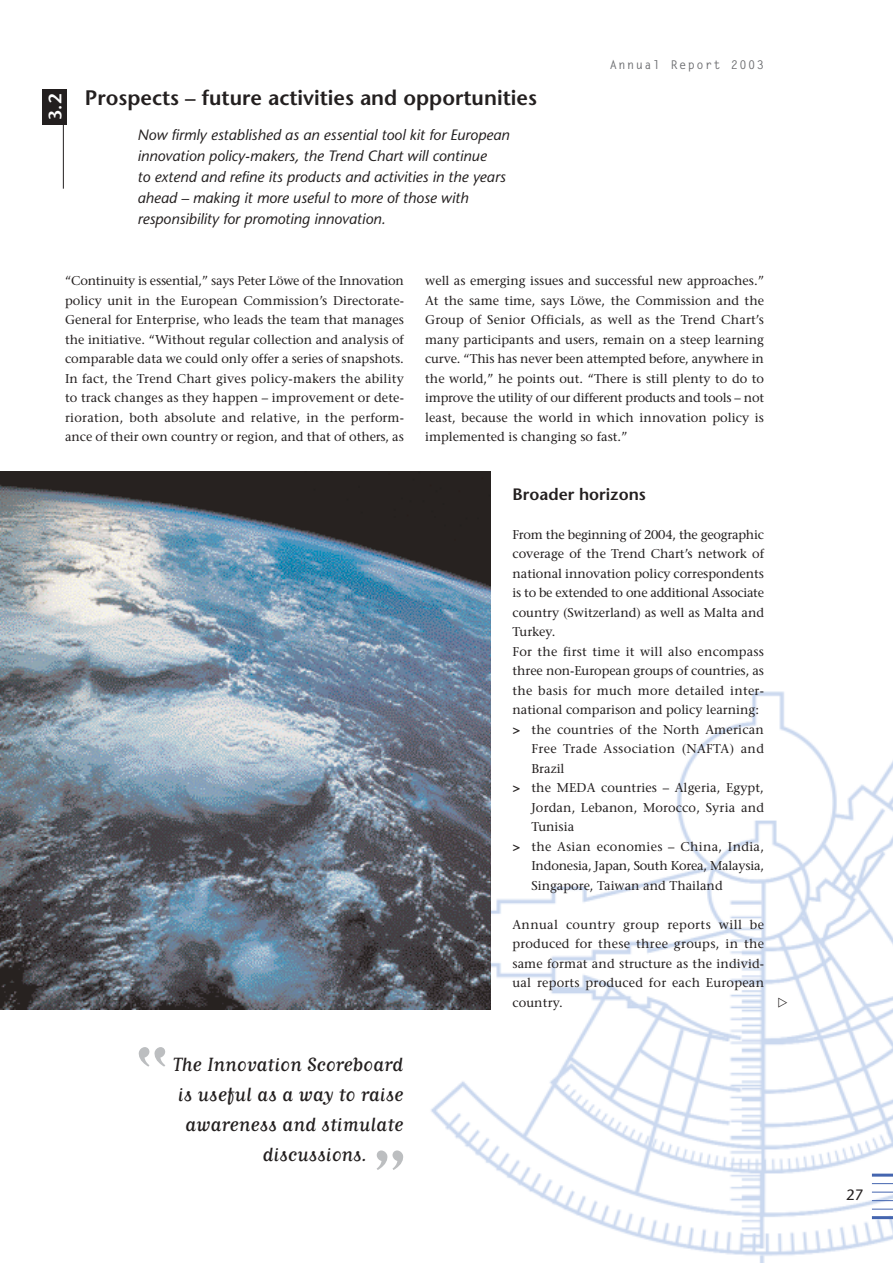
<style>
.page{position:relative;width:893px;height:1263px;background:#fff}
.page>*{position:absolute;margin:0;border:0;box-sizing:border-box;transform-origin:0 0}
.t1{font:100.35px "Matrix Script";color:#bcbec0}
.t2{font:22.5px "Matrix Script";color:#231f1f}
.t3{font:600 21px "Stone Sans";color:#231f1f}
.t4{font:600 18px "Stone Sans";color:#fff}
.t5{font:600 16.5px "Stone Sans";color:#231f1f}
.t6{font:italic 15px/21px "Stone Sans";color:#231f1f}
.t7{font:15px "Stone Sans";color:#231f1f}
.t8{font:12.75px/19.5px "Stone Serif";color:#231f1f;text-align:justify}
.t9{font:12.75px "Stone Serif";letter-spacing:-.02em;color:#231f1f}
.t10{font:12.75px "Stone Serif";letter-spacing:.02em;color:#231f1f}
.t11{font:12.75px "Stone Serif";letter-spacing:.03em;color:#231f1f}
.t12{font:12.75px "European Pi Three";color:#231f1f}
.t13{font:700 12px "Letter Gothic";letter-spacing:.12em;color:#6d6e71}
.s1{font-family:"Stone Sans";font-weight:700}
</style>
<div class="page">
<img style="left:431px;top:642px;width:461px;height:621px">
<hr style="left:871px;top:1216px;width:21px;height:3px;background:#4465af">
<svg style="left:871px;top:1209px;width:21px;height:1px"></svg>
<svg style="left:871px;top:1200px;width:21px;height:1px"></svg>
<svg style="left:871px;top:1192px;width:21px;height:1px"></svg>
<svg style="left:871px;top:1183px;width:21px;height:1px"></svg>
<hr style="left:871px;top:1174px;width:21px;height:3px;background:#4465af">
<div style="left:0;top:471px;width:490px;height:551px;background:#fff"></div>
<img style="left:0;top:471px;width:490px;height:538px">
<hr style="left:63px;top:111px;width:1px;height:78px;background:#231f1f">
<div style="left:43px;top:89px;width:24px;height:36px;background:#231f1f"></div>
<h3 class="t4" style="left:48px;top:120px;width:27px;rotate:-90deg">3.2</h3>
<h3 class="t3" style="left:85px;top:89px;width:453px">Prospects – future activities and opportunities</h3>
<p class="t6" style="left:137px;top:126px;width:373px">Now firmly established as an essential tool kit for European innovation policy-makers, the Trend Chart will continue<br>to extend and refine its products and activities in the years ahead – making it more useful to more of those with responsibility for promoting innovation.</p>
<p class="t13" style="left:610px;top:60px;width:156px">Annual Report 2003</p>
<p class="t8" style="left:65px;top:272px;width:340px">“Continuity is essential,” says Peter Löwe of the Innovation policy unit in the European Commission’s Directorate-General for Enterprise, who leads the team that manages the initiative. “Without regular collection and analysis of comparable data we could only offer a series of snapshots.<br>In fact, the Trend Chart gives policy-makers the ability to track changes as they happen – improvement or dete&shy;rioration, both absolute and relative, in the perform&shy;ance of their own country or region, and that of others, as</p>
<p class="t8" style="left:425px;top:272px;width:340px">well as emerging issues and successful new approaches.” At the same time, says Löwe, the Commission and the Group of Senior Officials, as well as the Trend Chart’s many participants and users, remain on a steep learning curve. “This has never been attempted before, anywhere in the world,” he points out. “There is still plenty to do to improve the utility of our different products and tools – not least, because the world in which innovation policy is implemented is changing so fast.”</p>
<h1 class="t1" style="left:128px;top:1046px;width:38px">“</h1>
<h2 class="t2" style="left:173px;top:1057px;width:232px">The Innovation Scoreboard</h2>
<h2 class="t2" style="left:178px;top:1087px;width:227px">is useful as a way to raise</h2>
<h2 class="t2" style="left:185px;top:1117px;width:220px">awareness and stimulate</h2>
<h2 class="t2" style="left:262px;top:1147px;width:107px">discussions.</h2>
<p class="t5" style="left:512px;top:487px;width:135px">Broader horizons</p>
<p class="t9" style="left:512px;top:529px;width:253px">From the beginning of 2004, the geographic</p>
<p class="t8" style="left:512px;top:545px;width:253px">coverage of the Trend Chart’s network of</p>
<p class="t8" style="left:512px;top:565px;width:253px">national innovation policy correspondents</p>
<p class="t9" style="left:512px;top:588px;width:253px">is to be extended to one additional Associate</p>
<p class="t8" style="left:512px;top:604px;width:253px">country (Switzerland) as well as Malta and</p>
<p class="t8" style="left:512px;top:623px;width:44px">Turkey.</p>
<p class="t8" style="left:512px;top:643px;width:253px">For the first time it will also encompass</p>
<p class="t8" style="left:512px;top:662px;width:253px">three non-European groups of countries, as</p>
<p class="t10" style="left:512px;top:685px;width:253px">the basis for much more detailed inter-</p>
<p class="t8" style="left:512px;top:701px;width:248px">national comparison and policy learning:</p>
<p class="t8" style="left:512px;top:721px;width:253px"><span class="s1">&gt;</span> the countries of the North American</p>
<p class="t11" style="left:531px;top:744px;width:234px">Free Trade Association (NAFTA) and</p>
<p class="t8" style="left:531px;top:760px;width:35px">Brazil</p>
<p class="t8" style="left:512px;top:779px;width:253px"><span class="s1">&gt;</span> the MEDA countries – Algeria, Egypt,</p>
<p class="t8" style="left:531px;top:799px;width:234px">Jordan, Lebanon, Morocco, Syria and</p>
<p class="t8" style="left:531px;top:818px;width:44px">Tunisia</p>
<p class="t10" style="left:512px;top:841px;width:253px"><span class="s1">&gt;</span> the Asian economies – China, India,</p>
<p class="t8" style="left:531px;top:857px;width:234px">Indonesia, Japan, South Korea, Malaysia,</p>
<p class="t8" style="left:531px;top:877px;width:193px">Singapore, Taiwan and Thailand</p>
<p class="t8" style="left:512px;top:916px;width:253px">Annual country group reports will be produced for these three groups, in the same format and structure as the individ&shy;ual reports produced for each European country.</p>
<p class="t12" style="left:777px;top:995px;width:12px">-</p>
<p class="t7" style="left:846px;top:1189px;width:19px">27</p>
</div>
